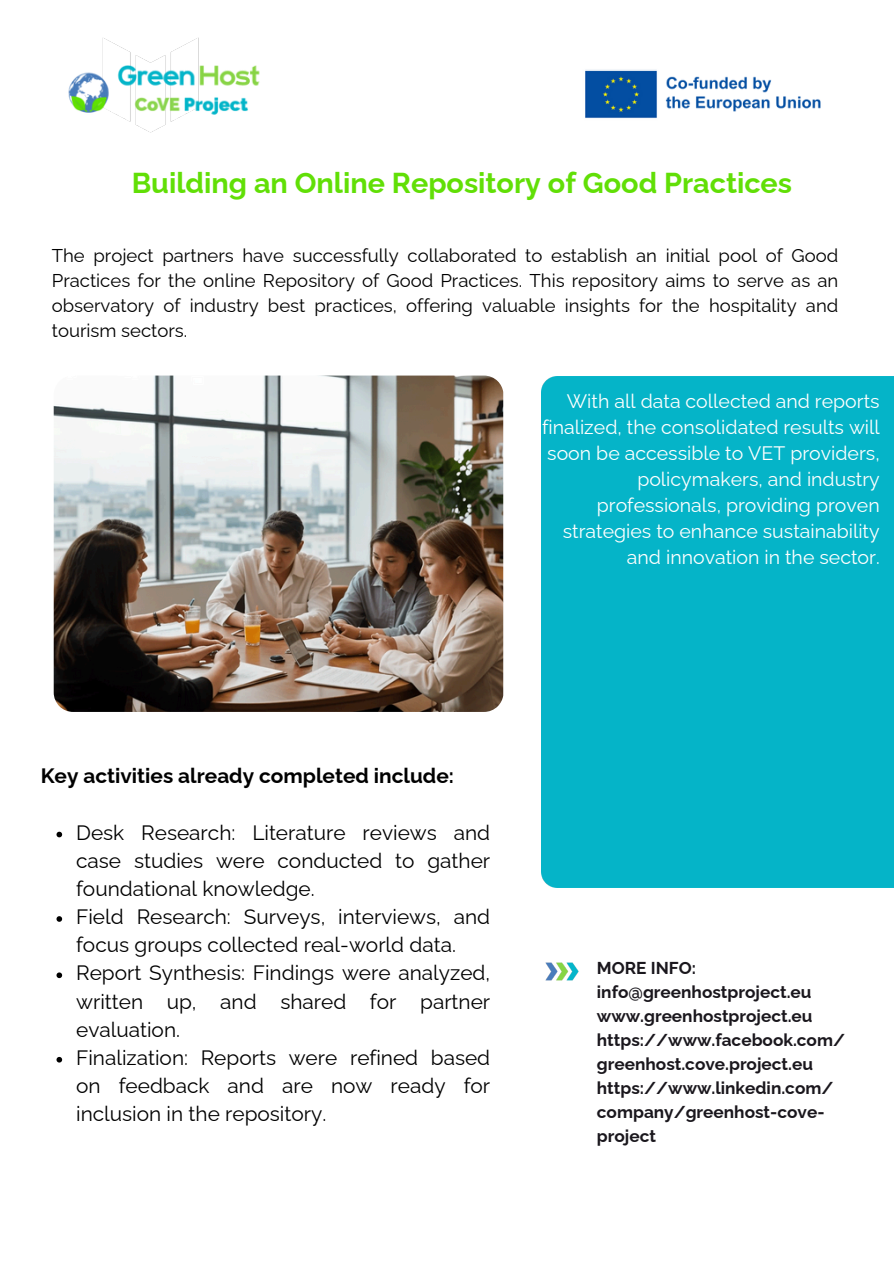
<style>
.page{position:relative;width:894px;height:1264px;background:#fff}
.page>*{position:absolute;margin:0;border:0;box-sizing:border-box;transform-origin:0 0}
.t1{font:700 28.8px "Raleway";color:#61df06}
.t2{font:20.85px/28.2px "Raleway";color:#000;text-align:justify}
.t3{font:700 20.85px "Raleway";color:#000}
.t4{font:19.5px/26px "Raleway";color:#fff;text-align:right}
.t5{font:18.45px/24.8px "Raleway";color:#000;text-align:justify}
.t6{font:700 17.25px/24px "Raleway";color:#1a171d}
</style>
<div class="page">
<div style="left:541px;top:376px;width:352px;height:511px;background:#05b4c8"></div>
<img style="left:54px;top:375px;width:449px;height:337px">
<img style="left:585px;top:69px;width:236px;height:49px">
<svg style="left:56px;top:831px;width:6px;height:6px"></svg>
<svg style="left:56px;top:916px;width:6px;height:5px"></svg>
<svg style="left:56px;top:972px;width:6px;height:6px"></svg>
<svg style="left:56px;top:1056px;width:6px;height:6px"></svg>
<img style="left:54px;top:37px;width:419px;height:355px">
<img style="left:545px;top:962px;width:34px;height:19px">
<p class="t1" style="left:132px;top:166px;width:661px">Building an Online Repository of Good Practices</p>
<h1 class="t5" style="left:52px;top:243px;width:787px">The project partners have successfully collaborated to establish an initial pool of Good Practices for the online Repository of Good Practices. This repository aims to serve as an observatory of industry best practices, offering valuable insights for the hospitality and tourism sectors.</h1>
<p class="t4" style="left:542px;top:388px;width:339px">With all data collected and reports finalized, the consolidated results will soon be accessible to VET providers, policymakers, and industry professionals, providing proven strategies to enhance sustainability and innovation in the sector.</p>
<p class="t3" style="left:41px;top:763px;width:414px">Key activities already completed include:</p>
<p class="t2" style="left:76px;top:818px;width:415px">Desk Research: Literature reviews and case studies were conducted to gather foundational knowledge.</p>
<h3 class="t2" style="left:76px;top:902px;width:415px">Field Research: Surveys, interviews, and focus groups collected real-world data.</h3>
<p class="t2" style="left:76px;top:958px;width:415px">Report Synthesis: Findings were analyzed, written up, and shared for partner evaluation.</p>
<h2 class="t2" style="left:76px;top:1043px;width:415px">Finalization: Reports were refined based on feedback and are now ready for inclusion in the repository.</h2>
<p class="t6" style="left:596px;top:955px;width:249px">MORE INFO: info@greenhostproject.eu www.greenhostproject.eu https://www.facebook.com/ greenhost.cove.project.eu https://www.linkedin.com/ company/greenhost-cove&shy;project</p>
</div>
